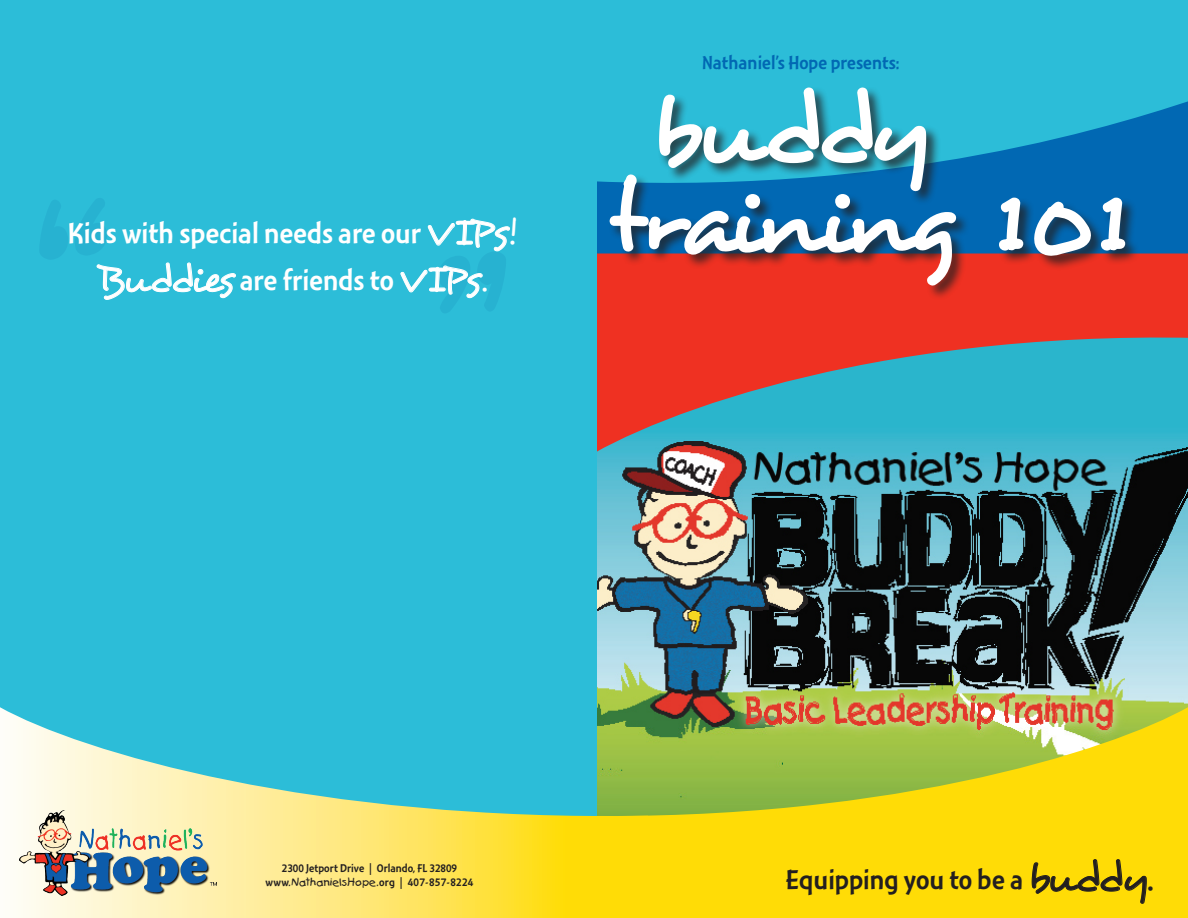
<style>
.page{position:relative;width:1188px;height:918px;background:#fff}
.page>*{position:absolute;margin:0;border:0;box-sizing:border-box;transform-origin:0 0}
.t1{font:199.8px "Kids Plain";color:#0168b3}
.Headline{font:98.4px "Desyrel";letter-spacing:-.045em;color:#fff}
.Headline-2{font:98.4px "Desyrel";letter-spacing:-.075em;color:#fff}
.t2{font:39px "Desyrel";letter-spacing:-.06em;color:#fff}
.t3{font:30.15px "Montara Gothic";color:#fff}
.t4{font:28.65px "Montara Gothic";color:#231f20}
.t5{font:19.65px "Montara Gothic";color:#0168b3}
.t6{font:11.85px "Montara Gothic";letter-spacing:.025em;color:#231f20}
.t7{font:11.85px "Montara Gothic";color:#231f20}
.s1{font-family:"Desyrel";font-size:39px}
.s2{font-family:"Montara Gothic";font-size:30.15px}
.s3{font-family:"Kids Plain";font-size:10.5px}
.s4{font-family:"Desyrel";font-size:42.75px}
</style>
<div class="page">
<img style="left:596px;top:463px;width:592px;height:243px">
<div style="left:562px;top:0;width:626px;height:206px;background:#2cbdd8"></div>
<svg style="left:596px;top:101px;width:592px;height:153px;background:#0874b8"></svg>
<svg style="left:596px;top:706px;width:592px;height:212px;background:#dacb21"></svg>
<svg style="left:596px;top:254px;width:592px;height:209px;background:#86767c"></svg>
<div style="left:609px;top:87px;width:531px;height:213px;background:#231f20;opacity:.75"></div>
<svg style="left:607px;top:87px;width:352px;height:201px"></svg>
<svg style="left:997px;top:195px;width:29px;height:58px"></svg>
<svg style="left:1033px;top:195px;width:95px;height:63px;background:#4678a2"></svg>
<div style="left:0;top:0;width:596px;height:918px;background:#2cbdd8"></div>
<svg style="left:0;top:707px;width:648px;height:211px"></svg>
<img style="left:19px;top:811px;width:197px;height:84px">
<svg style="left:1032px;top:857px;width:115px;height:53px;background:#e9c908"></svg>
<svg style="left:427px;top:218px;width:83px;height:34px"></svg>
<svg style="left:96px;top:262px;width:140px;height:38px"></svg>
<svg style="left:400px;top:265px;width:83px;height:34px"></svg>
<h1 class="t1" style="left:42px;top:156px;width:85px">“</h1>
<p class="t3" style="left:68px;top:217px;width:451px">Kids with special needs are our <span class="s1">VIPs!</span></p>
<p class="t2" style="left:98px;top:256px;width:391px">Buddies <span class="s2">are friends to</span> VIPs.</p>
<h1 class="t1" style="left:425px;top:213px;width:86px">”</h1>
<p class="t5" style="left:702px;top:51px;width:199px">Nathaniel’s Hope presents:</p>
<p class="Headline-2" style="left:651px;top:71px;width:282px">buddy</p>
<p class="Headline" style="left:608px;top:161px;width:523px">training 101</p>
<p class="t7" style="left:282px;top:862px;width:177px">2300 Jetport Drive | Orlando, FL 32809</p>
<p class="t6" style="left:266px;top:876px;width:209px">www.<span class="s3">NathanielsHope</span>.org | 407-857-8224</p>
<p class="t4" style="left:786px;top:864px;width:369px">Equipping you to be a <span class="s4">buddy.</span></p>
</div>
